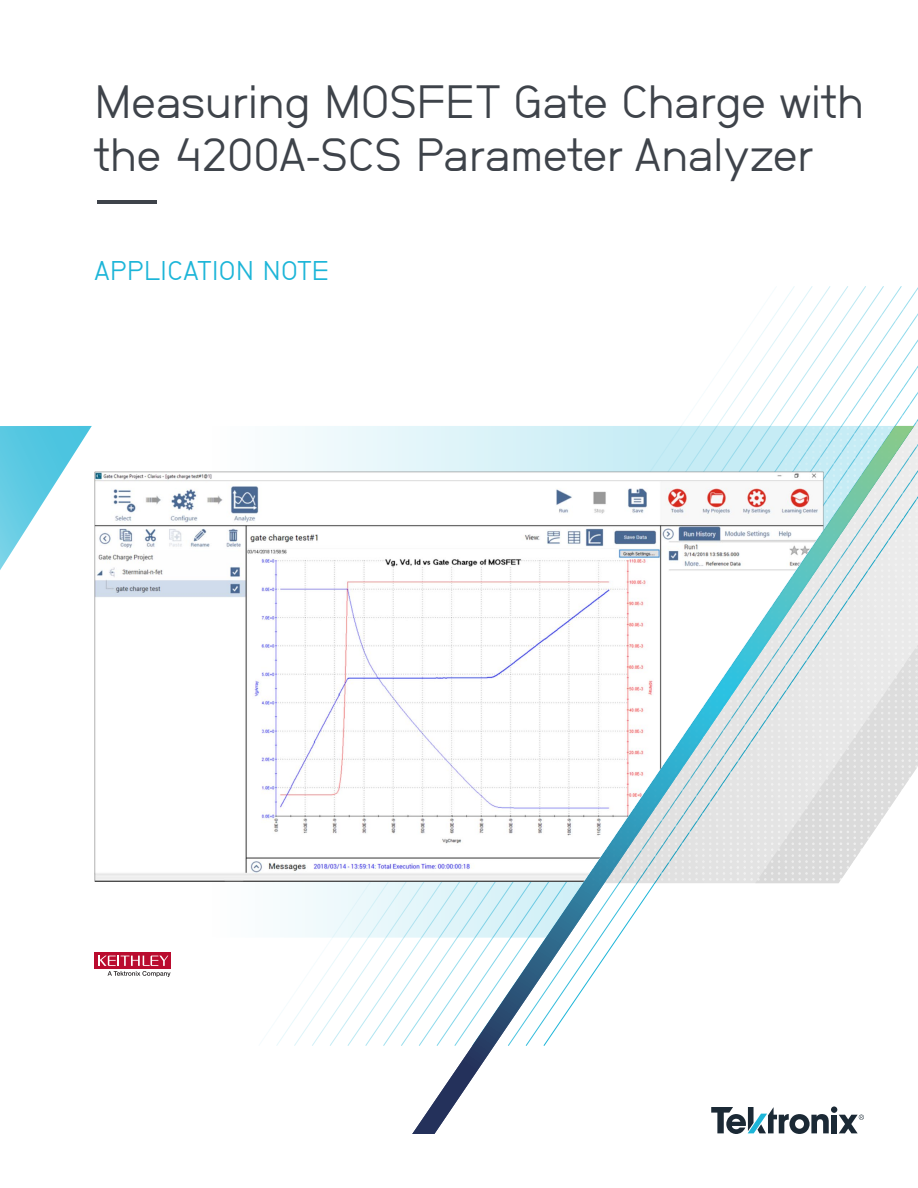
<style>
.page{position:relative;width:918px;height:1188px;background:#fff}
.page>*{position:absolute;margin:0;border:0;box-sizing:border-box;transform-origin:0 0}
.t1{font:48px "NB Grotesk";color:#3e434a;scale:1.25 1}
.t2{font:46.5px/52.5px "NB Grotesk";letter-spacing:-.01em;color:#3e434a}
.t3{font:27px "NB Grotesk";letter-spacing:.02em;color:#1cb5d8}
</style>
<div class="page">
<svg style="left:259px;top:426px;width:153px;height:620px"></svg>
<svg style="left:681px;top:286px;width:237px;height:486px"></svg>
<svg style="left:0;top:426px;width:92px;height:144px"></svg>
<svg style="left:412px;top:426px;width:502px;height:708px"></svg>
<div style="left:94px;top:952px;width:77px;height:17px;background:linear-gradient(to right,#ba0c2f,#ba0c2f)"></div>
<svg style="left:98px;top:956px;width:73px;height:21px"></svg>
<div style="left:711px;top:1106px;width:153px;height:28px;background:#fff"></div>
<div style="left:831px;top:1115px;width:6px;height:18px;background:#1b2935"></div>
<div style="left:831px;top:1106px;width:6px;height:7px;background:#1b2935;border-radius:50%"></div>
<svg style="left:711px;top:1107px;width:118px;height:27px"></svg>
<svg style="left:839px;top:1115px;width:25px;height:18px"></svg>
<img style="left:94px;top:472px;width:729px;height:410px">
<p class="t2" style="left:94px;top:75px;width:771px">Measuring MOSFET Gate Charge with the 4200A-SCS Parameter Analyzer</p>
<p class="t1" style="left:94px;top:169px;width:54px">––</p>
<p class="t3" style="left:95px;top:255px;width:236px">APPLICATION NOTE</p>
</div>
